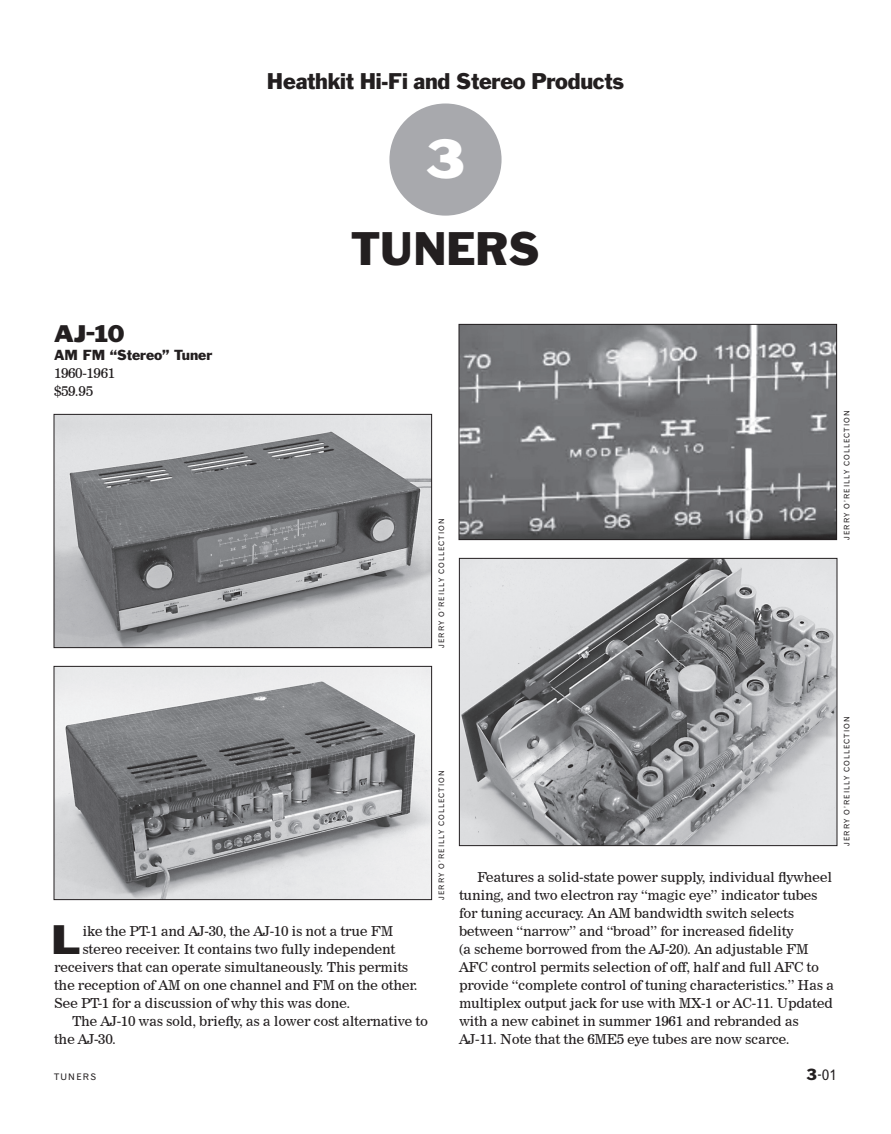
<style>
.page{position:relative;width:891px;height:1134px;background:#fff}
.page>*{position:absolute;margin:0;border:0;box-sizing:border-box;transform-origin:0 0}
.t1{font:expanded 48px "OL Franklin";color:#fff}
.t2{font:43.5px "Franklin Gothic";letter-spacing:-.01em;color:#231f20}
.t3{font:expanded 36px "OL Franklin";color:#231f20}
.t4{font:21px "Franklin Gothic";letter-spacing:-.01em;color:#231f20}
.t5{font:expanded 21px "OL Franklin";color:#231f20}
.t6{font:15px "Gothic 720 BT Roman B";color:#231f20}
.t7{font:13.5px/18px "News 705 BT Roman B";letter-spacing:-.03em;color:#231f20}
.t8{font:13.5px/18px "Franklin Gothic";color:#231f20}
.t9{font:9px "Gothic 720 BT Roman B";letter-spacing:.14em;color:#231f20}
.t10{font:7.5px "Gothic 720 BT Roman B";letter-spacing:.14em;color:#231f20}
.s1{font-family:"News 705 BT Roman B"}
.s2{font-family:"Franklin Gothic"}
</style>
<div class="page">
<div style="left:389px;top:104px;width:113px;height:112px;background:#a8a9ad;border-radius:50%"></div>
<img style="left:56px;top:416px;width:374px;height:230px">
<div style="left:54px;top:414px;width:378px;height:234px;border:1px solid #231f20"></div>
<img style="left:461px;top:326px;width:374px;height:212px">
<div style="left:459px;top:324px;width:378px;height:216px;border:1px solid #231f20"></div>
<img style="left:56px;top:668px;width:374px;height:230px">
<div style="left:54px;top:666px;width:378px;height:234px;border:1px solid #231f20"></div>
<img style="left:461px;top:560px;width:374px;height:284px">
<div style="left:459px;top:558px;width:378px;height:288px;border:1px solid #231f20"></div>
<p class="t5" style="left:54px;top:318px;width:72px">AJ-10</p>
<p class="t8" style="left:54px;top:346px;width:160px">AM FM “Stereo” Tuner<br><span class="s1">1960-1961<br>$59.95</span></p>
<p class="t4" style="left:267px;top:68px;width:359px">Heathkit Hi-Fi and Stereo Products</p>
<p class="t1" style="left:427px;top:123px;width:39px">3</p>
<p class="t2" style="left:351px;top:220px;width:190px">TUNERS</p>
<p class="t10" style="left:437px;top:648px;width:131px;rotate:-90deg">JERRY O’REILLY COLLECTION</p>
<p class="t10" style="left:842px;top:540px;width:131px;rotate:-90deg">JERRY O’REILLY COLLECTION</p>
<p class="t3" style="left:53px;top:913px;width:29px">L</p>
<p class="t7" style="left:82px;top:922px;width:312px">ike the PT-1 and AJ-30, the AJ-10 is not a true FM</p>
<p class="t7" style="left:82px;top:940px;width:315px">stereo receiver. It contains two fully independent</p>
<p class="t7" style="left:54px;top:958px;width:356px">receivers that can operate simultaneously. This permits</p>
<p class="t7" style="left:54px;top:976px;width:365px">the reception of AM on one channel and FM on the other.</p>
<p class="t7" style="left:54px;top:994px;width:298px">See PT-1 for a discussion of why this was done.</p>
<p class="t7" style="left:72px;top:1012px;width:358px">The AJ-10 was sold, briefly, as a lower cost alternative to</p>
<p class="t7" style="left:54px;top:1030px;width:64px">the AJ-30.</p>
<p class="t10" style="left:437px;top:900px;width:131px;rotate:-90deg">JERRY O’REILLY COLLECTION</p>
<p class="t7" style="left:459px;top:868px;width:377px;text-indent:18px">Features a solid-state power supply, individual flywheel tuning, and two electron ray “magic eye” indicator tubes for tuning accuracy. An AM bandwidth switch selects between “narrow” and “broad” for increased fidelity<br>(a scheme borrowed from the AJ-20). An adjustable FM AFC control permits selection of off, half and full AFC to provide “complete control of tuning characteristics.” Has a multiplex output jack for use with MX-1 or AC-11. Updated with a new cabinet in summer 1961 and rebranded as AJ‑11. Note that the 6ME5 eye tubes are now scarce.</p>
<p class="t9" style="left:54px;top:1071px;width:44px">TUNERS</p>
<p class="t6" style="left:807px;top:1065px;width:32px"><span class="s2">3</span>-01</p>
<p class="t10" style="left:842px;top:846px;width:131px;rotate:-90deg">JERRY O’REILLY COLLECTION</p>
</div>
